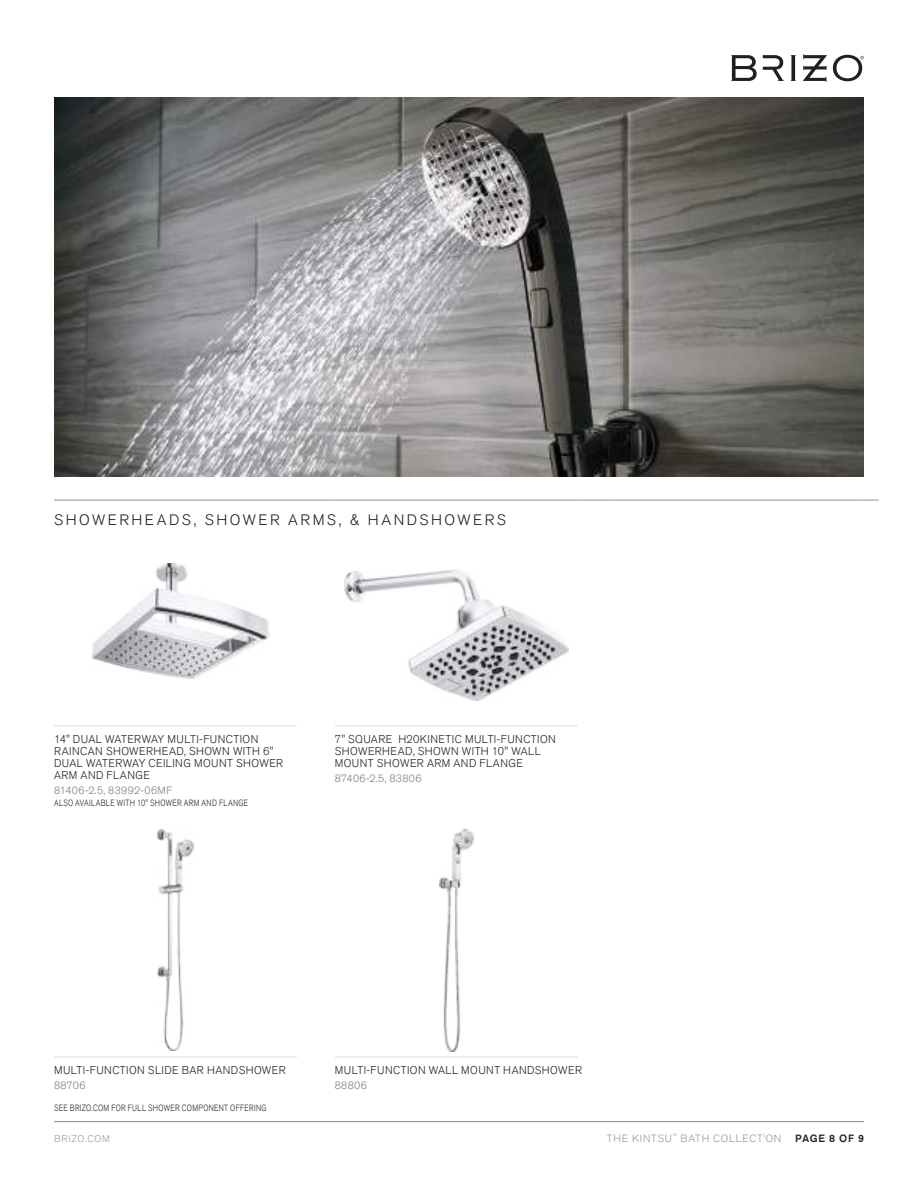
<style>
.page{position:relative;width:918px;height:1188px;background:#fff}
.page>*{position:absolute;margin:0;border:0;box-sizing:border-box;transform-origin:0 0}
.t1{font:300 15px "Akzidenz Grotesk Std";letter-spacing:.17em;color:#241f1f}
.t2{font:300 11.25px/12px "Akzidenz Grotesk Std";letter-spacing:.04em;color:#241f1f;scale:.96 1}
.t3{font:300 10.5px "Akzidenz Grotesk Std";letter-spacing:.035em;color:#7d7c7e}
.t4{font:300 10.5px "Akzidenz Grotesk Std";letter-spacing:.075em;color:#969698}
.t5{font:500 10.5px "Akzidenz Grotesk Std";letter-spacing:.07em;color:#241f1f}
.t6{font:300 9.75px "Akzidenz Grotesk Std";letter-spacing:.075em;color:#9e9ca0}
.t7{font:300 9px "Akzidenz Grotesk Std";letter-spacing:.05em;color:#241f1f;scale:.8 1}
</style>
<div class="page">
<svg style="left:731px;top:55px;width:26px;height:26px"></svg>
<svg style="left:791px;top:55px;width:5px;height:26px"></svg>
<svg style="left:803px;top:54px;width:24px;height:28px"></svg>
<svg style="left:763px;top:55px;width:21px;height:26px"></svg>
<svg style="left:833px;top:55px;width:31px;height:26px"></svg>
<hr style="left:54px;top:1121px;width:810px;height:1px;background:#969698">
<img style="left:54px;top:97px;width:810px;height:379px">
<hr style="left:54px;top:500px;width:243px;height:1px;background:#9e9ca0">
<hr style="left:297px;top:500px;width:38px;height:1px;background:#9e9ca0">
<hr style="left:335px;top:500px;width:243px;height:1px;background:#9e9ca0">
<hr style="left:578px;top:500px;width:38px;height:1px;background:#9e9ca0">
<hr style="left:616px;top:500px;width:243px;height:1px;background:#9e9ca0">
<svg style="left:859px;top:500px;width:20px;height:1px"></svg>
<hr style="left:54px;top:725px;width:243px;height:1px;background:#e3e0e1">
<hr style="left:335px;top:725px;width:243px;height:1px;background:#e3e0e1">
<hr style="left:54px;top:1056px;width:243px;height:2px;background:#e3e0e1">
<hr style="left:335px;top:1056px;width:243px;height:2px;background:#e3e0e1">
<img style="left:93px;top:563px;width:176px;height:115px">
<img style="left:344px;top:570px;width:224px;height:130px">
<img style="left:157px;top:830px;width:37px;height:220px">
<img style="left:439px;top:830px;width:34px;height:222px">
<h1 class="t1" style="left:54px;top:511px;width:453px">SHOWERHEADS, SHOWER ARMS, &amp; HANDSHOWERS</h1>
<p class="t2" style="left:54px;top:733px;width:240px">14" DUAL WATERWAY MULTI-FUNCTION<br>RAINCAN SHOWERHEAD, SHOWN WITH 6"<br>DUAL WATERWAY CEILING MOUNT SHOWER<br>ARM AND FLANGE</p>
<p class="t3" style="left:54px;top:784px;width:120px">81406-2.5, 83992-06MF</p>
<p class="t7" style="left:54px;top:798px;width:244px">ALSO AVAILABLE WITH 10" SHOWER ARM AND FLANGE</p>
<p class="t2" style="left:335px;top:733px;width:232px">7" SQUARE H20KINETIC MULTI-FUNCTION<br>SHOWERHEAD, SHOWN WITH 10" WALL<br>MOUNT SHOWER ARM AND FLANGE</p>
<p class="t3" style="left:335px;top:772px;width:88px">87406-2.5, 83806</p>
<p class="t2" style="left:54px;top:1064px;width:243px">MULTI-FUNCTION SLIDE BAR HANDSHOWER</p>
<p class="t3" style="left:54px;top:1079px;width:33px">88706</p>
<p class="t7" style="left:54px;top:1102px;width:267px">SEE BRIZO.COM FOR FULL SHOWER COMPONENT OFFERING</p>
<p class="t2" style="left:335px;top:1064px;width:259px">MULTI-FUNCTION WALL MOUNT HANDSHOWER</p>
<p class="t3" style="left:335px;top:1079px;width:34px">88806</p>
<p class="t6" style="left:54px;top:1133px;width:57px">BRIZO.COM</p>
<p class="t4" style="left:607px;top:1132px;width:176px">THE KINTSU<sup>™</sup> BATH COLLECT<sup>I</sup>ON</p>
<p class="t5" style="left:795px;top:1132px;width:70px">PAGE 8 OF 9</p>
</div>
